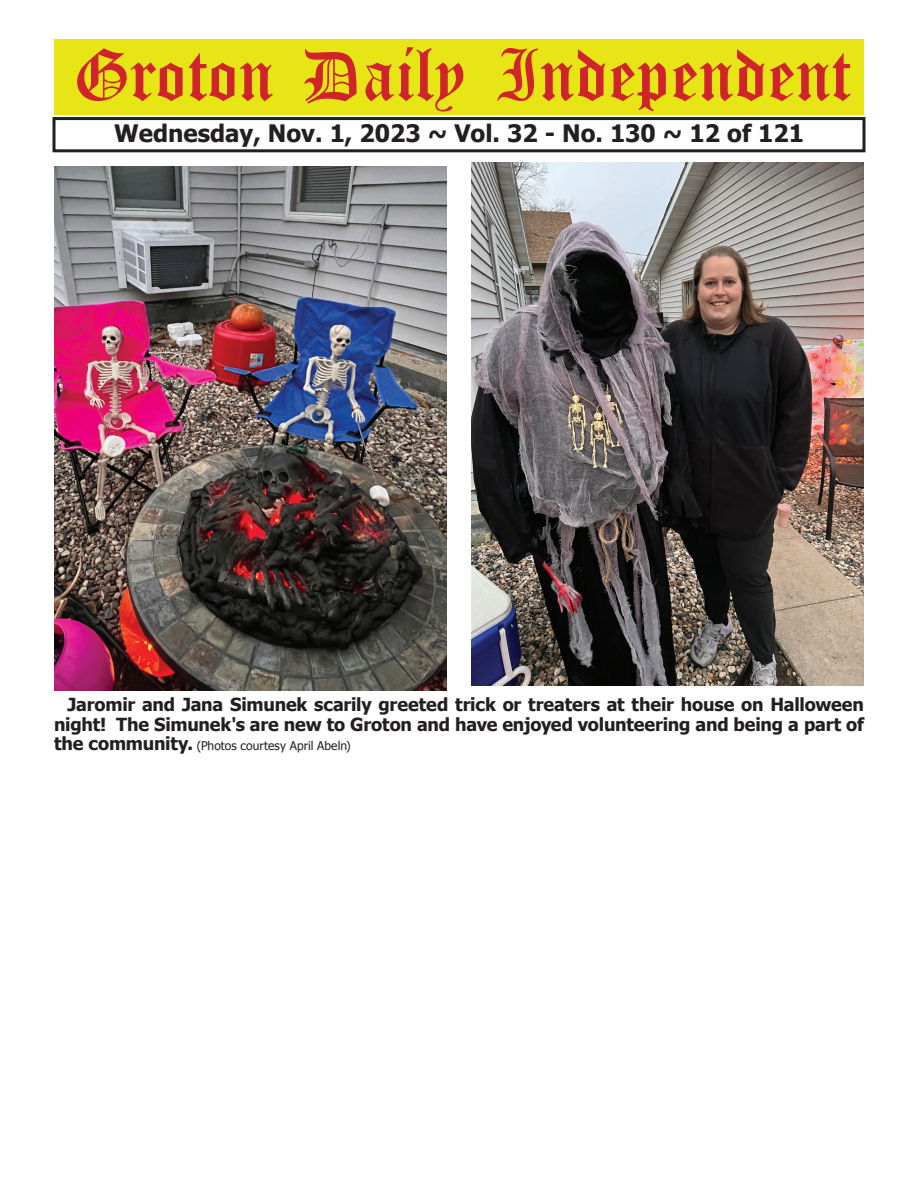
<style>
.page{position:relative;width:918px;height:1188px;background:#fff}
.page>*{position:absolute;margin:0;border:0;box-sizing:border-box;transform-origin:0 0}
.t1{font:54px "Old English Five";color:#d1232a}
.t2{font:700 24px "Tahoma";color:#231f20}
.t3{font:700 18px/19.5px "Tahoma";letter-spacing:-.01em;color:#231f20;text-align:right}
.t4{font:12px "Tahoma";letter-spacing:.005em;color:#231f20}
.s1{font-weight:700;font-size:18px}
</style>
<div class="page">
<div style="left:52px;top:117px;width:814px;height:35px;border:3px solid #231f20"></div>
<div style="left:54px;top:40px;width:810px;height:75px;background:#e7e515"></div>
<img style="left:54px;top:166px;width:393px;height:524px">
<img style="left:471px;top:162px;width:393px;height:524px">
<h1 class="t1" style="left:73px;top:50px;width:779px">Groton Daily Independent</h1>
<h2 class="t2" style="left:114px;top:116px;width:691px">Wednesday, Nov. 1, 2023 ~ Vol. 32 - No. 130 ~ 12 of 121</h2>
<p class="t3" style="left:54px;top:694px;width:812px">Jaromir and Jana Simunek scarily greeted trick or treaters at their house on Halloween night! The Simunek's are new to Groton and have enjoyed volunteering and being a part of</p>
<p class="t4" style="left:54px;top:738px;width:298px"><span class="s1">the community.</span> (Photos courtesy April Abeln)</p>
</div>
